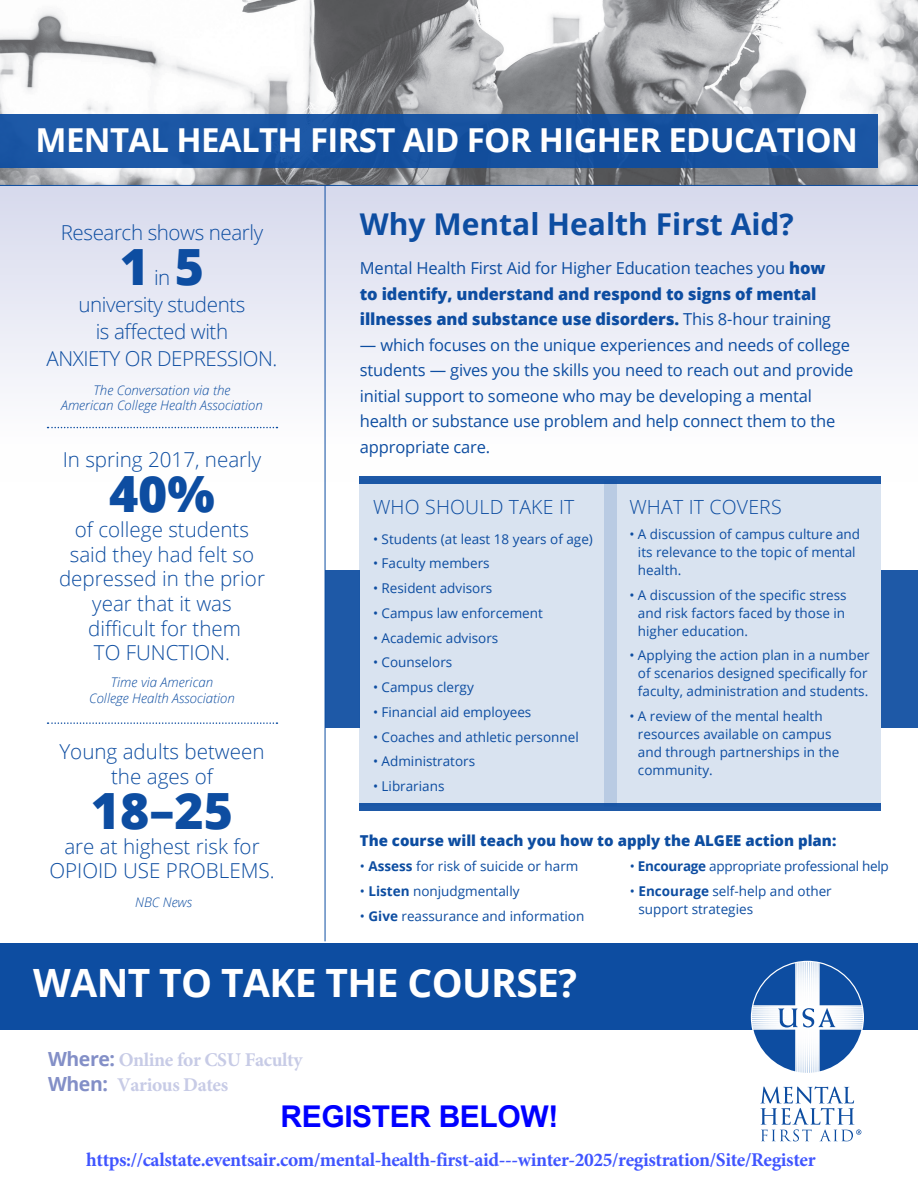
<style>
.page{position:relative;width:918px;height:1188px;background:#fff}
.page>*{position:absolute;margin:0;border:0;box-sizing:border-box;transform-origin:0 0}
.t1{font:800 49.95px "Open Sans";color:#0d4da1}
.t2{font:700 39px "Open Sans";letter-spacing:-.015em;color:#fff}
.t3{font:700 33px "Open Sans";letter-spacing:-.02em;color:#fff}
.t4{font:700 30px "Open Sans";color:#0d4da1}
.t5{font:700 30px "Arial";letter-spacing:-.015em;color:#00f}
.t6{font:300 20.55px/24.8px "Open Sans";color:#0d4da1;text-align:center}
.t7{font:300 20.55px/27px "Open Sans";letter-spacing:-.02em;color:#0d4da1;text-align:center}
.t8{font:700 19.5px "Minion Pro";letter-spacing:-.02em;color:#4055ff}
.t9{font:700 19.5px/24.6px "Minion Pro";letter-spacing:-.02em;color:#c7cbe6}
.t10{font:300 19.5px "Open Sans";letter-spacing:.01em;color:#0d4da1}
.t11{font:16.5px/25.5px "Open Sans";letter-spacing:-.01em;color:#0d4da1}
.t12{font:800 16.5px/25.5px "Open Sans";letter-spacing:-.01em;color:#0d4da1}
.t13{font:800 15px "Open Sans";color:#0d4da1}
.t14{font:13.5px/18px "Open Sans";color:#0d4da1}
.t15{font:13.5px "Open Sans";letter-spacing:-.02em;color:#0d4da1}
.t16{font:italic 300 13.2px/15.9px "Open Sans";color:#0d4da1;text-align:center}
.s1{font-weight:400}
.s2{font-weight:700}
.s3{font-family:"Open Sans";color:#838fc7}
</style>
<div class="page">
<svg style="left:0;top:186px;width:918px;height:296px"></svg>
<hr style="left:325px;top:185px;width:1px;height:756px;background:#0d4da1">
<div style="left:0;top:943px;width:918px;height:87px;background:#0d4da1"></div>
<svg style="left:751px;top:961px;width:113px;height:112px"></svg>
<svg style="left:760px;top:1087px;width:101px;height:54px"></svg>
<img style="left:0;top:0;width:918px;height:185px">
<hr style="left:0;top:185px;width:918px;height:1px;background:#0d4da1">
<div style="left:0;top:114px;width:878px;height:54px;background:#1753a1"></div>
<svg style="left:48px;top:427px;width:229px;height:1px"></svg>
<svg style="left:48px;top:722px;width:229px;height:2px"></svg>
<div style="left:360px;top:480px;width:257px;height:326px;background:#d9e3f0"></div>
<div style="left:604px;top:484px;width:277px;height:320px;background:#d9e3f0"></div>
<div style="left:325px;top:570px;width:35px;height:158px;background:#1e59a7"></div>
<div style="left:881px;top:570px;width:37px;height:158px;background:#1e59a7"></div>
<div style="left:360px;top:804px;width:521px;height:7px;background:#1e59a7"></div>
<div style="left:360px;top:476px;width:521px;height:8px;background:#1b57a6"></div>
<p class="t3" style="left:36px;top:117px;width:824px">MENTAL HEALTH FIRST AID FOR HIGHER EDUCATION</p>
<p class="t7" style="left:61px;top:219px;width:204px">Research shows nearly</p>
<p class="t1" style="left:120px;top:229px;width:31px">1</p>
<p class="t1" style="left:175px;top:229px;width:31px">5</p>
<p class="t7" style="left:46px;top:291px;width:233px">university students<br>is affected with<br>ANXIETY OR DEPRESSION.</p>
<p class="t6" style="left:154px;top:265px;width:18px">in</p>
<p class="t16" style="left:61px;top:381px;width:203px">The Conversation via the<br>American College Health Association</p>
<p class="t6" style="left:63px;top:447px;width:200px">In spring 2017, nearly</p>
<p class="t1" style="left:109px;top:456px;width:107px">40%</p>
<p class="t6" style="left:59px;top:517px;width:207px">of college students said they had felt so depressed in the prior year that it was difficult for them<br>TO FUNCTION.</p>
<p class="t16" style="left:89px;top:674px;width:147px">Time via American<br>College Health Association</p>
<p class="t6" style="left:59px;top:739px;width:207px">Young adults between the ages of</p>
<p class="t1" style="left:91px;top:773px;width:144px">18–25</p>
<p class="t6" style="left:49px;top:833px;width:227px">are at highest risk for<br>OPIOID USE PROBLEMS.</p>
<p class="t16" style="left:135px;top:894px;width:58px">NBC News</p>
<p class="t4" style="left:360px;top:203px;width:436px">Why Mental Health First Aid?</p>
<p class="t12" style="left:360px;top:255px;width:473px"><span class="s1">Mental Health First Aid for Higher Education teaches you</span> how to identify, understand and respond to signs of mental illnesses and substance use disorders. <span class="s1">This 8-hour training</span></p>
<p class="t11" style="left:360px;top:332px;width:495px">— which focuses on the unique experiences and needs of college students — gives you the skills you need to reach out and provide initial support to someone who may be developing a mental health or substance use problem and help connect them to the appropriate care.</p>
<p class="t10" style="left:373px;top:494px;width:203px">WHO SHOULD TAKE IT</p>
<p class="t14" style="left:373px;top:529px;width:221px">• Students (at least 18 years of age)</p>
<p class="t14" style="left:373px;top:554px;width:118px">• Faculty members</p>
<p class="t14" style="left:373px;top:579px;width:121px">• Resident advisors</p>
<p class="t14" style="left:373px;top:604px;width:171px">• Campus law enforcement</p>
<p class="t14" style="left:373px;top:628px;width:127px">• Academic advisors</p>
<p class="t14" style="left:373px;top:653px;width:81px">• Counselors</p>
<p class="t14" style="left:373px;top:678px;width:102px">• Campus clergy</p>
<p class="t14" style="left:373px;top:703px;width:160px">• Financial aid employees</p>
<p class="t14" style="left:373px;top:727px;width:207px">• Coaches and athletic personnel</p>
<p class="t14" style="left:373px;top:752px;width:104px">• Administrators</p>
<p class="t14" style="left:373px;top:777px;width:73px">• Librarians</p>
<p class="t10" style="left:629px;top:494px;width:154px">WHAT IT COVERS</p>
<p class="t14" style="left:638px;top:525px;width:224px;text-indent:-9px">• A discussion of campus culture and its relevance to the topic of mental health.</p>
<p class="t14" style="left:638px;top:585px;width:210px;text-align:justify;text-indent:-9px">• A discussion of the specific stress and risk factors faced by those in higher education.</p>
<p class="t14" style="left:629px;top:646px;width:242px;text-align:center">• Applying the action plan in a number of scenarios designed specifically for faculty, administration and students.</p>
<p class="t14" style="left:638px;top:707px;width:203px;text-indent:-9px">• A review of the mental health resources available on campus and through partnerships in the community.</p>
<p class="t13" style="left:360px;top:829px;width:478px">The course will teach you how to apply the ALGEE action plan:</p>
<p class="t14" style="left:360px;top:857px;width:220px">• <span class="s2">Assess</span> for risk of suicide or harm</p>
<p class="t14" style="left:360px;top:882px;width:161px">• <span class="s2">Listen</span> nonjudgmentally</p>
<p class="t14" style="left:360px;top:906px;width:226px">• <span class="s2">Give</span> reassurance and information</p>
<p class="t15" style="left:630px;top:857px;width:260px">• <span class="s2">Encourage</span> appropriate professional help</p>
<p class="t14" style="left:639px;top:882px;width:195px;text-indent:-9px">• <span class="s2">Encourage</span> self-help and other support strategies</p>
<p class="t2" style="left:33px;top:955px;width:545px">WANT TO TAKE THE COURSE?</p>
<p class="t9" style="left:48px;top:1047px;width:256px"><span class="s3">Where:</span> Online for CSU Faculty<br><span class="s3">When:</span> Various Dates</p>
<p class="t5" style="left:281px;top:1095px;width:279px">REGISTER BELOW!</p>
<p class="t8" style="left:86px;top:1146px;width:731px">https://calstate.eventsair.com/mental-health-first-aid---winter-2025/registration/Site/Register</p>
</div>
